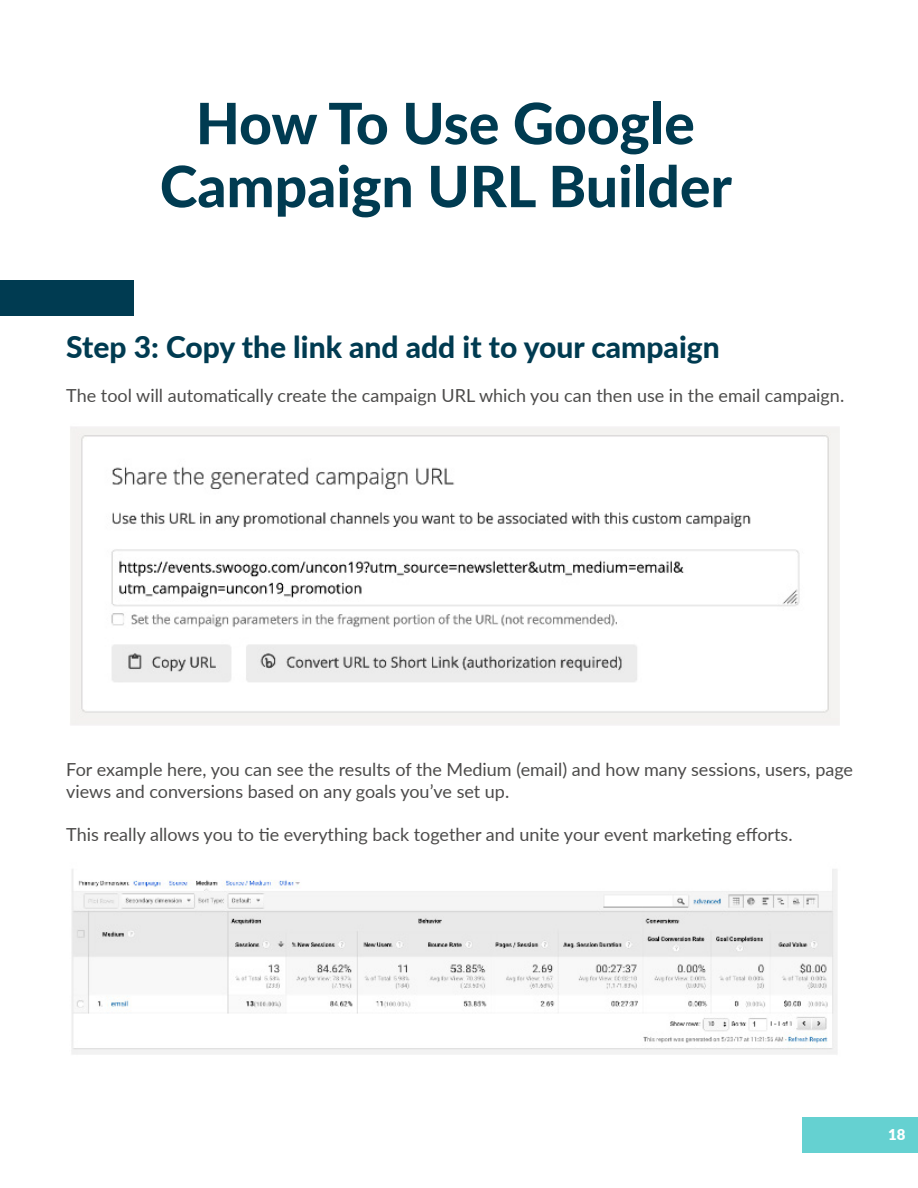
<style>
.page{position:relative;width:918px;height:1188px;background:#fff}
.page>*{position:absolute;margin:0;border:0;box-sizing:border-box;transform-origin:0 0}
.t1{font:800 57px/63px "Lato";color:#003b51;text-align:center}
.t2{font:800 30px "Lato";color:#003b51}
.t3{font:18px/21.6px "Lato";color:#4c4b4a}
.t4{font:900 15px "Lato";color:#fff}
</style>
<div class="page">
<div style="left:803px;top:1117px;width:115px;height:36px;background:#65d1d1"></div>
<div style="left:0;top:280px;width:133px;height:36px;background:#003b51"></div>
<img style="left:70px;top:427px;width:770px;height:298px">
<img style="left:71px;top:869px;width:766px;height:186px">
<h1 class="t1" style="left:160px;top:89px;width:574px">How To Use Google<br>Campaign URL Builder</h1>
<h2 class="t2" style="left:66px;top:325px;width:655px">Step 3: Copy the link and add it to your campaign</h2>
<p class="t3" style="left:66px;top:383px;width:779px">The tool will automatically create the campaign URL which you can then use in the email campaign.</p>
<p class="t3" style="left:66px;top:758px;width:788px">For example here, you can see the results of the Medium (email) and how many sessions, users, page views and conversions based on any goals you’ve set up.</p>
<p class="t3" style="left:66px;top:823px;width:728px">This really allows you to tie everything back together and unite your event marketing efforts.</p>
<p class="t4" style="left:888px;top:1123px;width:19px">18</p>
</div>
